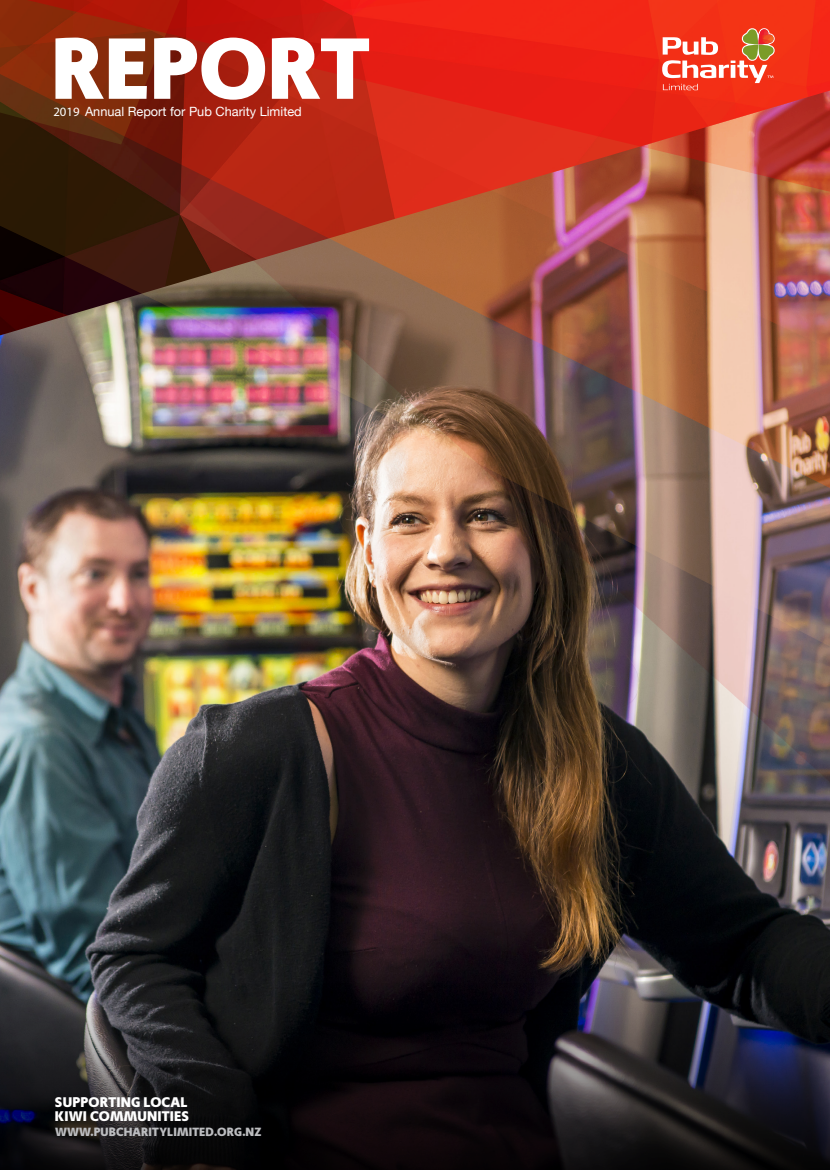
<style>
.page{position:relative;width:830px;height:1170px;background:#fff}
.page>*{position:absolute;margin:0;border:0;box-sizing:border-box;transform-origin:0 0}
.CAPS_heading__20pt{font:900 90px "Adagio Sans";color:#fff}
.Headings{font:900 14.55px/13.8px "Adagio Sans";letter-spacing:.01em;color:#fff}
.Body__copy_-_first_l{font:12.75px "Helvetica Neue";color:#fff}
.Headings-2{font:900 12.45px "Adagio Sans";letter-spacing:.01em;color:#bcbdc0}
.s1{font-family:"Myriad Pro"}
</style>
<div class="page">
<svg style="left:0;top:1086px;width:829px;height:83px;background:#131013"></svg>
<img style="left:0;top:711px;width:829px;height:375px">
<img style="left:0;top:506px;width:829px;height:205px">
<img style="left:0;top:0;width:829px;height:506px">
<svg style="left:661px;top:26px;width:115px;height:64px;background:#ed6449"></svg>
<p class="CAPS_heading__20pt" style="left:51px;top:8px;width:319px">REPORT</p>
<p class="Body__copy_-_first_l" style="left:53px;top:102px;width:250px"><span class="s1">2019</span> Annual Report for Pub Charity Limited</p>
<p class="Headings" style="left:55px;top:1095px;width:135px">SUPPORTING LOCAL<br>KIWI COMMUNITIES</p>
<p class="Headings-2" style="left:55px;top:1122px;width:208px">WWW.PUBCHARITYLIMITED.ORG.NZ</p>
</div>
